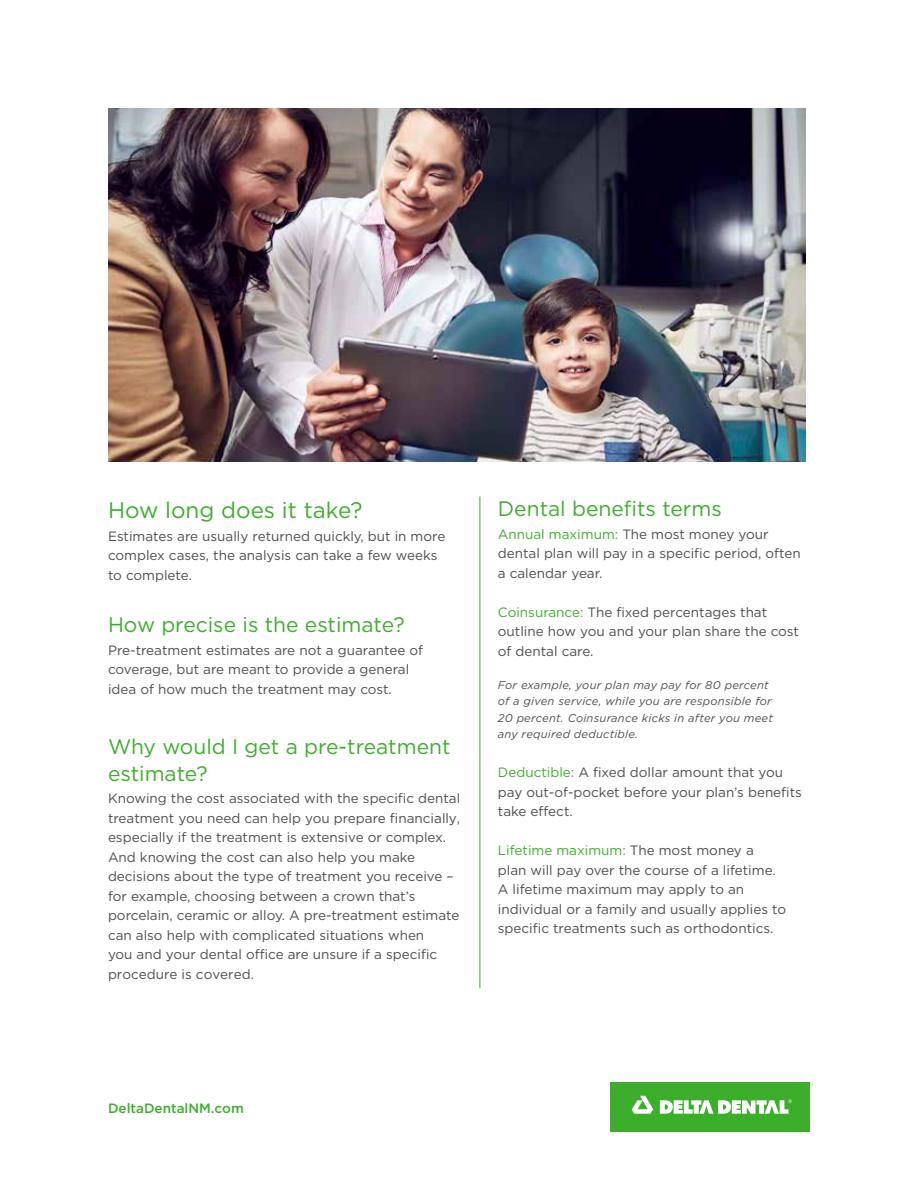
<style>
.page{position:relative;width:918px;height:1188px;background:#fff}
.page>*{position:absolute;margin:0;border:0;box-sizing:border-box;transform-origin:0 0}
.t1{font:22.5px "Gotham";color:#3dae2b}
.t2{font:21px/27px "Gotham";color:#3dae2b}
.t3{font:13.5px/19.5px "Gotham";color:#4d4d4f}
.t4{font:500 13.5px "Gotham";color:#3dae2b}
.t5{font:italic 11.25px/16.5px "Gotham";letter-spacing:.02em;color:#4d4d4f}
.s1{color:#3dae2b}
</style>
<div class="page">
<img style="left:108px;top:108px;width:698px;height:353px">
<div style="left:610px;top:1082px;width:200px;height:50px;background:#3dae2b"></div>
<svg style="left:632px;top:1096px;width:21px;height:18px"></svg>
<svg style="left:660px;top:1100px;width:132px;height:14px"></svg>
<hr style="left:480px;top:496px;width:1px;height:492px;background:#3dae2b">
<h1 class="t1" style="left:108px;top:495px;width:256px">How long does it take?</h1>
<p class="t3" style="left:108px;top:526px;width:339px">Estimates are usually returned quickly, but in more complex cases, the analysis can take a few weeks to complete.</p>
<h2 class="t2" style="left:108px;top:611px;width:298px">How precise is the estimate?</h2>
<p class="t3" style="left:108px;top:640px;width:317px">Pre-treatment estimates are not a guarantee of coverage, but are meant to provide a general idea of how much the treatment may cost.</p>
<h2 class="t2" style="left:108px;top:732px;width:344px">Why would I get a pre-treatment estimate?</h2>
<p class="t3" style="left:108px;top:788px;width:354px">Knowing the cost associated with the specific dental treatment you need can help you prepare financially, especially if the treatment is extensive or complex.<br>And knowing the cost can also help you make decisions about the type of treatment you receive – for example, choosing between a crown that’s porcelain, ceramic or alloy. A pre-treatment estimate can also help with complicated situations when<br>you and your dental office are unsure if a specific procedure is covered.</p>
<h2 class="t2" style="left:498px;top:495px;width:226px">Dental benefits terms</h2>
<p class="t3" style="left:498px;top:524px;width:304px"><span class="s1">Annual maximum:</span> The most money your dental plan will pay in a specific period, often a calendar year.</p>
<p class="t3" style="left:498px;top:602px;width:303px"><span class="s1">Coinsurance:</span> The fixed percentages that outline how you and your plan share the cost of dental care.</p>
<p class="t5" style="left:498px;top:676px;width:277px">For example, your plan may pay for 80 percent of a given service, while you are responsible for 20 percent. Coinsurance kicks in after you meet any required deductible.</p>
<p class="t3" style="left:498px;top:762px;width:306px"><span class="s1">Deductible:</span> A fixed dollar amount that you pay out-of-pocket before your plan’s benefits take effect.</p>
<p class="t3" style="left:498px;top:840px;width:290px"><span class="s1">Lifetime maximum:</span> The most money a<br>plan will pay over the course of a lifetime.<br>A lifetime maximum may apply to an individual or a family and usually applies to specific treatments such as orthodontics.</p>
<p class="t4" style="left:108px;top:1099px;width:137px">DeltaDentalNM.com</p>
</div>
